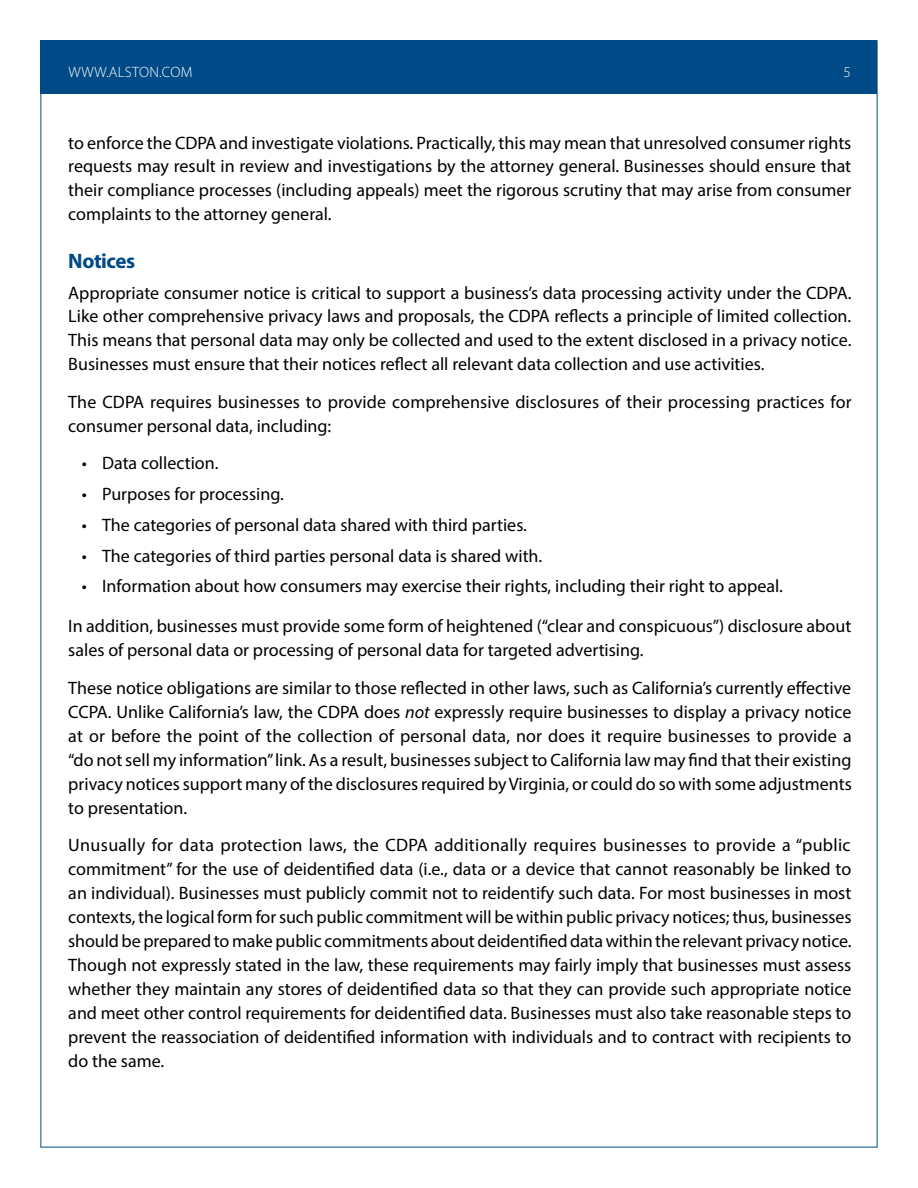
<style>
.page{position:relative;width:918px;height:1188px;background:#fff}
.page>*{position:absolute;margin:0;border:0;box-sizing:border-box;transform-origin:0 0}
.t1{font:700 21px "Myriad Pro";letter-spacing:-.02em;color:#004988}
.t2{font:18px/24px "Myriad Pro";color:#000;text-align:justify}
.t3{font:300 15px "Myriad Pro";letter-spacing:.02em;color:#fff}
.s1{font-style:italic}
</style>
<div class="page">
<div style="left:40px;top:40px;width:838px;height:54px;background:#004b87"></div>
<p class="t3" style="left:68px;top:63px;width:126px">WWW.ALSTON.COM</p>
<p class="t3" style="left:843px;top:63px;width:9px">5</p>
<p class="t2" style="left:68px;top:130px;width:785px">to enforce the CDPA and investigate violations. Practically, this may mean that unresolved consumer rights requests may result in review and investigations by the attorney general. Businesses should ensure that their compliance processes (including appeals) meet the rigorous scrutiny that may arise from consumer complaints to the attorney general.</p>
<p class="t1" style="left:68px;top:247px;width:68px">Notices</p>
<p class="t2" style="left:68px;top:280px;width:785px">Appropriate consumer notice is critical to support a business’s data processing activity under the CDPA.<br>Like other comprehensive privacy laws and proposals, the CDPA reflects a principle of limited collection.<br>This means that personal data may only be collected and used to the extent disclosed in a privacy notice.<br>Businesses must ensure that their notices reflect all relevant data collection and use activities.</p>
<p class="t2" style="left:68px;top:390px;width:785px">The CDPA requires businesses to provide comprehensive disclosures of their processing practices for consumer personal data, including:</p>
<p class="t2" style="left:82px;top:451px;width:138px">• Data collection.</p>
<p class="t2" style="left:82px;top:482px;width:204px">• Purposes for processing.</p>
<p class="t2" style="left:82px;top:513px;width:447px">• The categories of personal data shared with third parties.</p>
<p class="t2" style="left:82px;top:543px;width:462px">• The categories of third parties personal data is shared with.</p>
<p class="t2" style="left:82px;top:574px;width:703px">• Information about how consumers may exercise their rights, including their right to appeal.</p>
<p class="t2" style="left:68px;top:614px;width:784px">In addition, businesses must provide some form of heightened (“clear and conspicuous”) disclosure about sales of personal data or processing of personal data for targeted advertising.</p>
<p class="t2" style="left:68px;top:675px;width:785px">These notice obligations are similar to those reflected in other laws, such as California’s currently effective CCPA. Unlike California’s law, the CDPA does <span class="s1">not</span> expressly require businesses to display a privacy notice at or before the point of the collection of personal data, nor does it require businesses to provide a “do not sell my information” link. As a result, businesses subject to California law may find that their existing privacy notices support many of the disclosures required by Virginia, or could do so with some adjustments to presentation.</p>
<p class="t2" style="left:68px;top:833px;width:785px">Unusually for data protection laws, the CDPA additionally requires businesses to provide a “public commitment” for the use of deidentified data (i.e., data or a device that cannot reasonably be linked to an individual). Businesses must publicly commit not to reidentify such data. For most businesses in most contexts, the logical form for such public commitment will be within public privacy notices; thus, businesses should be prepared to make public commitments about deidentified data within the relevant privacy notice.<br>Though not expressly stated in the law, these requirements may fairly imply that businesses must assess whether they maintain any stores of deidentified data so that they can provide such appropriate notice and meet other control requirements for deidentified data. Businesses must also take reasonable steps to prevent the reassociation of deidentified information with individuals and to contract with recipients to do the same.</p>
</div>
